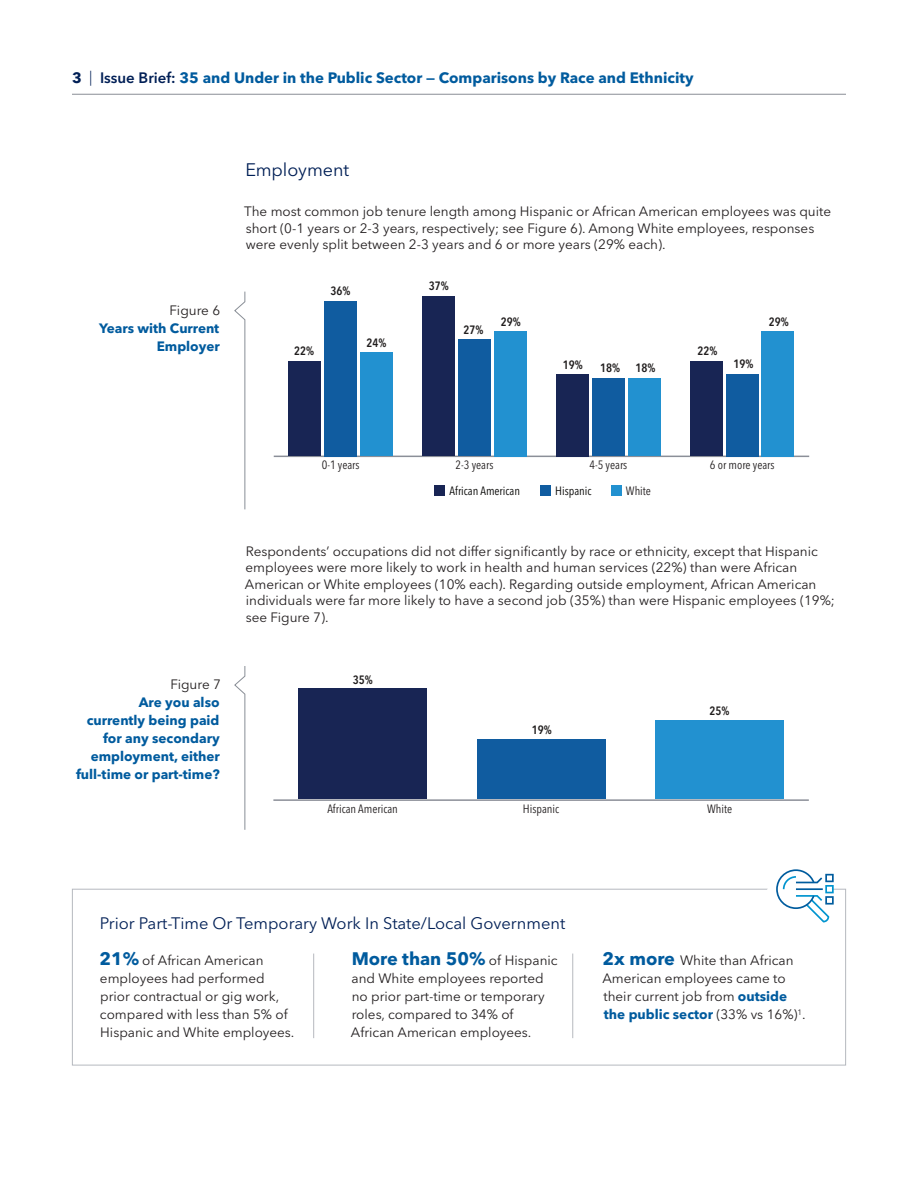
<style>
.page{position:relative;width:918px;height:1188px;background:#fff}
.page>*{position:absolute;margin:0;border:0;box-sizing:border-box;transform-origin:0 0}
.t1{font:700 18px "Avenir Next LT Pro";color:#005b9e}
.t2{font:18px "Avenir Next LT Pro";letter-spacing:-.005em;color:#001f56}
.t3{font:16.5px "Avenir Next LT Pro";color:#001f56}
.t4{font:700 15px "Avenir Next LT Pro";color:#005b9e}
.t5{font:13.5px/18px "Avenir Next LT Pro";color:#231f20}
.t6{font:700 13.5px/18px "Avenir Next LT Pro";color:#005b9e;text-align:right}
.t7{font:condensed 12px "Avenir Next LT Pro";color:#231f20}
.t8{font:600 condensed 12px "Avenir Next LT Pro";color:#211e1e}
.t9{font:condensed 12px "Avenir Next LT Pro";color:#050504}
.s1{color:#001f56}
.s2{font-weight:300;color:#001f56}
.s3{font-weight:600;color:#001f56}
.s4{font-weight:700;font-size:18px;color:#005b9e}
.s5{font-weight:400;font-size:13.5px;color:#231f20}
.s6{font-weight:700;color:#005b9e}
</style>
<div class="page">
<hr style="left:72px;top:94px;width:774px;height:1px;background:#898e96">
<svg style="left:234px;top:291px;width:12px;height:219px"></svg>
<hr style="left:274px;top:456px;width:535px;height:1px;background:#8b8f98">
<div style="left:360px;top:353px;width:32px;height:103px;background:#2291d0"></div>
<div style="left:494px;top:331px;width:32px;height:125px;background:#2291d0"></div>
<div style="left:628px;top:379px;width:32px;height:77px;background:#2291d0"></div>
<div style="left:762px;top:331px;width:32px;height:125px;background:#2291d0"></div>
<div style="left:325px;top:301px;width:32px;height:155px;background:#105ca0"></div>
<div style="left:458px;top:340px;width:33px;height:116px;background:#105ca0"></div>
<div style="left:592px;top:379px;width:32px;height:77px;background:#105ca0"></div>
<div style="left:726px;top:374px;width:32px;height:82px;background:#105ca0"></div>
<div style="left:289px;top:361px;width:32px;height:95px;background:#182554"></div>
<div style="left:423px;top:297px;width:32px;height:159px;background:#182554"></div>
<div style="left:557px;top:374px;width:32px;height:82px;background:#182554"></div>
<div style="left:691px;top:361px;width:32px;height:95px;background:#182554"></div>
<div style="left:434px;top:485px;width:10px;height:10px;background:#182554"></div>
<div style="left:540px;top:485px;width:11px;height:10px;background:#105ca0"></div>
<div style="left:611px;top:485px;width:10px;height:10px;background:#2291d0"></div>
<svg style="left:234px;top:666px;width:12px;height:164px"></svg>
<hr style="left:273px;top:799px;width:536px;height:2px;background:#8b8f98">
<div style="left:298px;top:688px;width:129px;height:111px;background:#182554"></div>
<div style="left:477px;top:739px;width:128px;height:60px;background:#105ca0"></div>
<div style="left:655px;top:720px;width:129px;height:79px;background:#2291d0"></div>
<div style="left:72px;top:889px;width:774px;height:176px;border:1px solid #b6b9bf"></div>
<div style="left:766px;top:866px;width:68px;height:68px;background:#fff;border-radius:50%"></div>
<svg style="left:776px;top:869px;width:59px;height:54px"></svg>
<hr style="left:313px;top:954px;width:1px;height:84px;background:#b6b9bf">
<hr style="left:572px;top:954px;width:1px;height:84px;background:#b6b9bf">
<p class="t4" style="left:72px;top:69px;width:623px"><span class="s1">3</span> <span class="s2">|</span> <span class="s3">Issue Brief:</span> 35 and Under in the Public Sector — Comparisons by Race and Ethnicity</p>
<h1 class="t2" style="left:245px;top:159px;width:105px">Employment</h1>
<p class="t5" style="left:244px;top:203px;width:588px;line-height:16.5px">The most common job tenure length among Hispanic or African American employees was quite short (0-1 years or 2-3 years, respectively; see Figure 6). Among White employees, responses were evenly split between 2-3 years and 6 or more years (29% each).</p>
<p class="t5" style="left:170px;top:301px;width:52px">Figure 6</p>
<p class="t6" style="left:99px;top:319px;width:122px">Years with Current<br>Employer</p>
<p class="t8" style="left:330px;top:283px;width:21px">36%</p>
<p class="t8" style="left:294px;top:343px;width:21px">22%</p>
<p class="t8" style="left:367px;top:335px;width:21px">24%</p>
<p class="t8" style="left:429px;top:279px;width:21px">37%</p>
<p class="t8" style="left:463px;top:322px;width:21px">27%</p>
<p class="t8" style="left:501px;top:314px;width:21px">29%</p>
<p class="t8" style="left:563px;top:358px;width:21px">19%</p>
<p class="t8" style="left:600px;top:361px;width:21px">18%</p>
<p class="t8" style="left:635px;top:361px;width:21px">18%</p>
<p class="t8" style="left:698px;top:343px;width:21px">22%</p>
<p class="t8" style="left:733px;top:356px;width:21px">19%</p>
<p class="t8" style="left:769px;top:314px;width:21px">29%</p>
<p class="t5" style="left:170px;top:676px;width:52px">Figure 7</p>
<p class="t6" style="left:76px;top:694px;width:145px">Are you also<br>currently being paid for any secondary employment, either full-time or part-time?</p>
<p class="t7" style="left:322px;top:458px;width:39px">0-1 years</p>
<p class="t7" style="left:456px;top:458px;width:39px">2-3 years</p>
<p class="t7" style="left:589px;top:458px;width:39px">4-5 years</p>
<p class="t7" style="left:710px;top:458px;width:66px">6 or more years</p>
<p class="t9" style="left:450px;top:483px;width:72px">African American</p>
<p class="t9" style="left:555px;top:483px;width:38px">Hispanic</p>
<p class="t7" style="left:626px;top:483px;width:27px">White</p>
<p class="t5" style="left:245px;top:543px;width:592px;line-height:16.5px">Respondents’ occupations did not differ significantly by race or ethnicity, except that Hispanic employees were more likely to work in health and human services (22%) than were African American or White employees (10% each). Regarding outside employment, African American individuals were far more likely to have a second job (35%) than were Hispanic employees (19%; see Figure 7).</p>
<p class="t8" style="left:353px;top:672px;width:21px">35%</p>
<p class="t8" style="left:532px;top:723px;width:21px">19%</p>
<p class="t8" style="left:709px;top:703px;width:21px">25%</p>
<p class="t7" style="left:327px;top:801px;width:72px">African American</p>
<p class="t7" style="left:523px;top:801px;width:38px">Hispanic</p>
<p class="t7" style="left:707px;top:801px;width:27px">White</p>
<p class="t3" style="left:100px;top:913px;width:467px">Prior Part-Time Or Temporary Work In State/Local Government</p>
<p class="t5" style="left:100px;top:951px;width:196px"><span class="s4">21%</span> of African American employees had performed prior contractual or gig work, compared with less than 5% of<br>Hispanic and White employees.</p>
<h1 class="t1" style="left:352px;top:948px;width:207px">More than 50% <span class="s5">of Hispanic</span></h1>
<p class="t5" style="left:351px;top:969px;width:195px">and White employees reported no prior part-time or temporary roles, compared to 34% of<br>African American employees.</p>
<p class="t5" style="left:602px;top:951px;width:205px"><span class="s4">2x more</span> White than African<br>American employees came to their current job from <span class="s6">outside the public sector</span> (33% vs 16%)<sup>1</sup>.</p>
</div>
